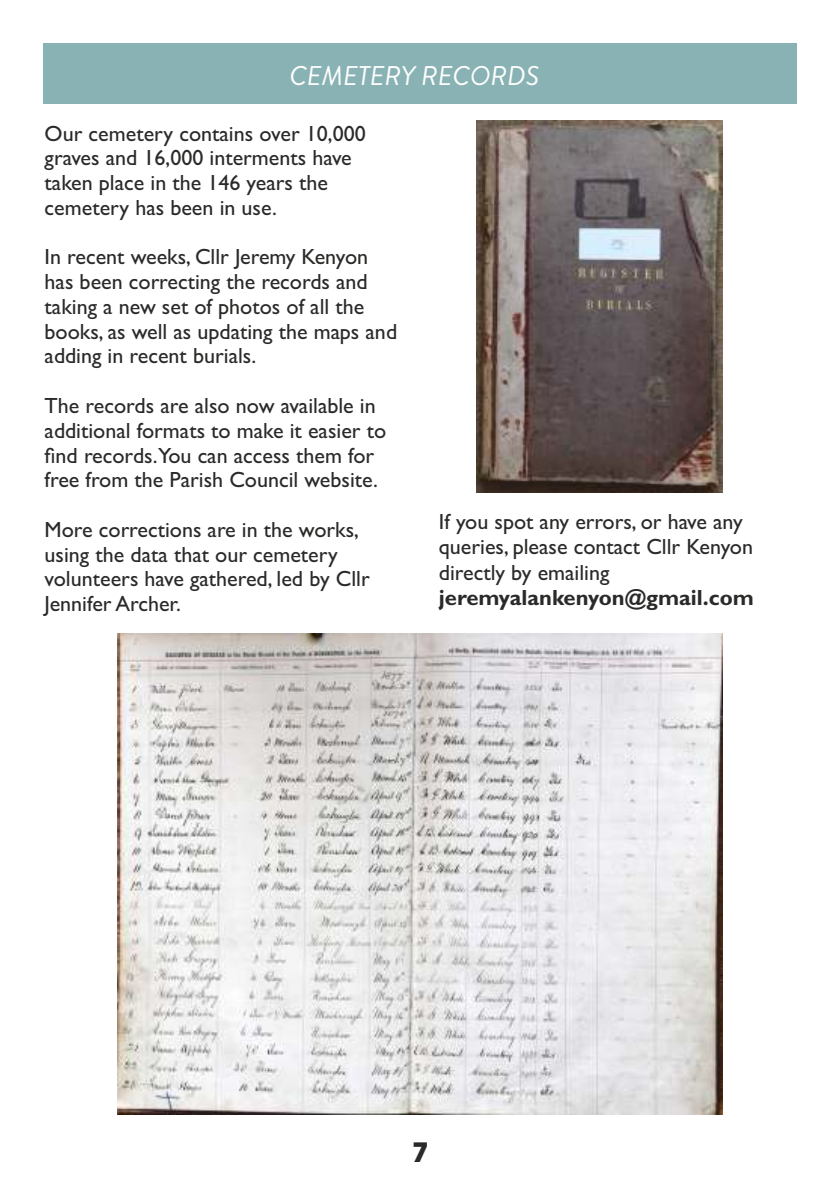
<style>
.page{position:relative;width:840px;height:1191px;background:#fff}
.page>*{position:absolute;margin:0;border:0;box-sizing:border-box;transform-origin:0 0}
.t1{font:900 28px "Gotham Narrow";color:#2b2a29}
.t2{font:italic 27px "Brandon Grotesque";color:#fefefe}
.t3{font:22px/24.8px "Gill Sans";color:#2b2a29}
.t4{font:700 22px "Gill Sans";color:#2b2a29}
</style>
<div class="page">
<div style="left:43px;top:44px;width:753px;height:60px;background:#89b2b4"></div>
<img style="left:476px;top:120px;width:245px;height:373px">
<img style="left:117px;top:633px;width:605px;height:481px">
<p class="t2" style="left:289px;top:66px;width:251px">CEMETERY RECORDS</p>
<p class="t3" style="left:45px;top:123px;width:322px">Our cemetery contains over 10,000 graves and 16,000 interments have taken place in the 146 years the cemetery has been in use.</p>
<p class="t3" style="left:45px;top:247px;width:354px">In recent weeks, Cllr Jeremy Kenyon has been correcting the records and taking a new set of photos of all the books, as well as updating the maps and adding in recent burials.</p>
<p class="t3" style="left:45px;top:395px;width:343px">The records are also now available in additional formats to make it easier to find records.You can access them for free from the Parish Council website.</p>
<p class="t3" style="left:45px;top:519px;width:326px">More corrections are in the works, using the data that our cemetery volunteers have gathered, led by Cllr<br>Jennifer Archer.</p>
<p class="t3" style="left:438px;top:511px;width:315px;line-height:25.6px">If you spot any errors, or have any queries, please contact Cllr Kenyon directly by emailing</p>
<p class="t4" style="left:438px;top:590px;width:316px">jeremyalankenyon@gmail.com</p>
<p class="t1" style="left:412px;top:1139px;width:17px">7</p>
</div>
